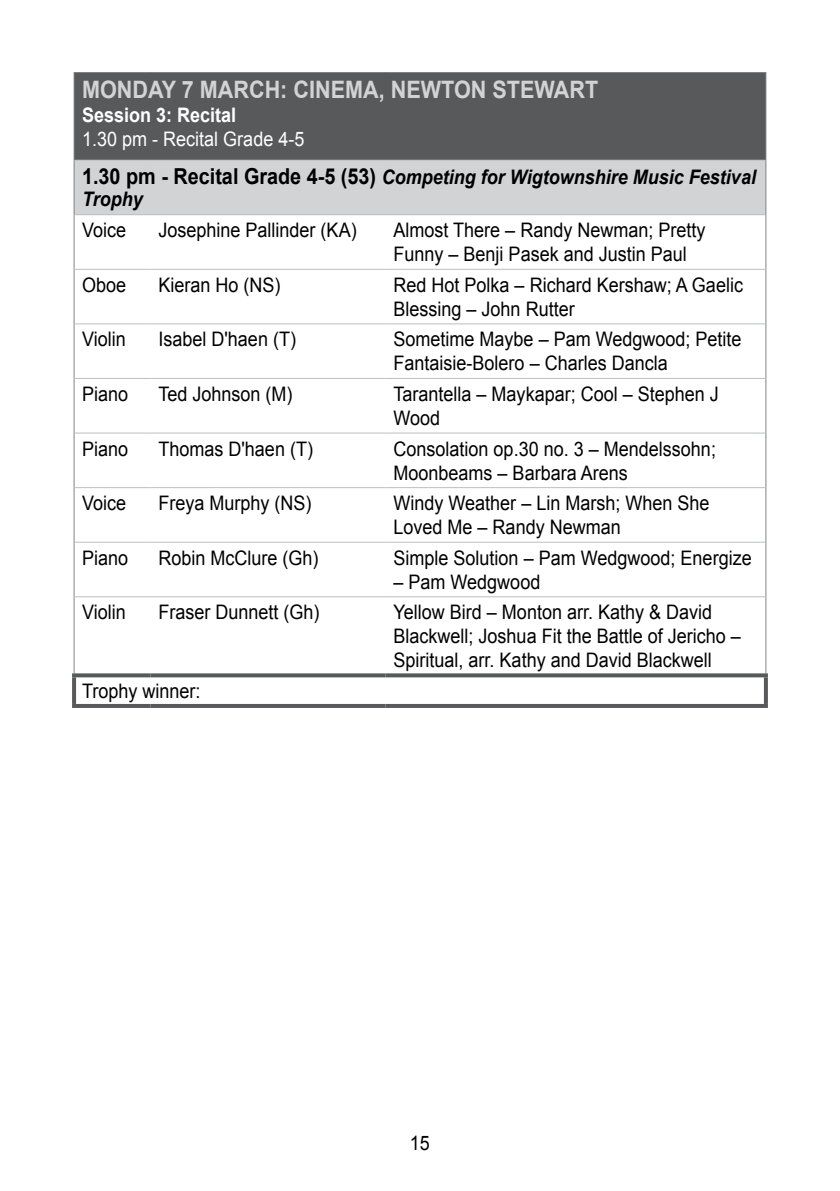
<style>
.page{position:relative;width:840px;height:1191px;background:#fff}
.page>*{position:absolute;margin:0;border:0;box-sizing:border-box;transform-origin:0 0}
.t1{font:700 24px "Arial";color:#d1d3d4;scale:.9 1}
.t2{font:20px/24px "Arial";color:#000;scale:.9 1}
.t3{font:italic 700 20px/38.2px "Arial";color:#000;scale:.9 1}
.t4{font:700 20px "Arial";color:#fff;scale:.9 1}
.s1{font-weight:400;font-style:normal;color:#fff}
.s2{font-style:normal;font-size:22px}
</style>
<div class="page">
<div style="left:74px;top:72px;width:691px;height:88px;background:#58595b"></div>
<div style="left:74px;top:160px;width:691px;height:55px;background:#d1d3d4"></div>
<hr style="left:74px;top:72px;width:76px;height:1px;background:#808285">
<hr style="left:74px;top:73px;width:1px;height:87px;background:#808285">
<hr style="left:150px;top:72px;width:235px;height:1px;background:#808285">
<hr style="left:385px;top:72px;width:381px;height:1px;background:#808285">
<hr style="left:765px;top:73px;width:1px;height:87px;background:#808285">
<hr style="left:74px;top:160px;width:1px;height:55px;background:#808285">
<hr style="left:765px;top:160px;width:1px;height:55px;background:#808285">
<hr style="left:74px;top:215px;width:1px;height:54px;background:#808285">
<hr style="left:765px;top:215px;width:1px;height:54px;background:#808285">
<hr style="left:74px;top:269px;width:1px;height:55px;background:#808285">
<hr style="left:765px;top:269px;width:1px;height:55px;background:#808285">
<hr style="left:74px;top:324px;width:1px;height:54px;background:#808285">
<hr style="left:765px;top:324px;width:1px;height:54px;background:#808285">
<hr style="left:74px;top:378px;width:1px;height:55px;background:#808285">
<hr style="left:765px;top:378px;width:1px;height:55px;background:#808285">
<hr style="left:74px;top:433px;width:1px;height:54px;background:#808285">
<hr style="left:765px;top:433px;width:1px;height:54px;background:#808285">
<hr style="left:74px;top:487px;width:1px;height:55px;background:#808285">
<hr style="left:765px;top:487px;width:1px;height:55px;background:#808285">
<hr style="left:74px;top:542px;width:1px;height:55px;background:#808285">
<hr style="left:765px;top:542px;width:1px;height:55px;background:#808285">
<hr style="left:74px;top:597px;width:1px;height:76px;background:#808285">
<hr style="left:765px;top:597px;width:1px;height:76px;background:#808285">
<hr style="left:74px;top:160px;width:76px;height:1px;background:#bcbec0">
<hr style="left:150px;top:160px;width:235px;height:1px;background:#bcbec0">
<hr style="left:385px;top:160px;width:380px;height:1px;background:#bcbec0">
<hr style="left:74px;top:214px;width:76px;height:1px;background:#bcbec0">
<hr style="left:150px;top:214px;width:235px;height:1px;background:#bcbec0">
<hr style="left:385px;top:214px;width:380px;height:1px;background:#bcbec0">
<hr style="left:74px;top:269px;width:76px;height:1px;background:#bcbec0">
<hr style="left:150px;top:269px;width:235px;height:1px;background:#bcbec0">
<hr style="left:385px;top:269px;width:380px;height:1px;background:#bcbec0">
<hr style="left:74px;top:323px;width:76px;height:1px;background:#bcbec0">
<hr style="left:150px;top:323px;width:235px;height:1px;background:#bcbec0">
<hr style="left:385px;top:323px;width:380px;height:1px;background:#bcbec0">
<hr style="left:74px;top:378px;width:76px;height:1px;background:#bcbec0">
<hr style="left:150px;top:378px;width:235px;height:1px;background:#bcbec0">
<hr style="left:385px;top:378px;width:380px;height:1px;background:#bcbec0">
<hr style="left:74px;top:432px;width:76px;height:1px;background:#bcbec0">
<hr style="left:150px;top:432px;width:235px;height:1px;background:#bcbec0">
<hr style="left:385px;top:432px;width:380px;height:1px;background:#bcbec0">
<hr style="left:74px;top:487px;width:76px;height:1px;background:#bcbec0">
<hr style="left:150px;top:487px;width:235px;height:1px;background:#bcbec0">
<hr style="left:385px;top:487px;width:380px;height:1px;background:#bcbec0">
<hr style="left:74px;top:542px;width:76px;height:1px;background:#bcbec0">
<hr style="left:150px;top:542px;width:235px;height:1px;background:#bcbec0">
<hr style="left:385px;top:542px;width:380px;height:1px;background:#bcbec0">
<hr style="left:74px;top:596px;width:76px;height:1px;background:#bcbec0">
<hr style="left:150px;top:596px;width:235px;height:1px;background:#bcbec0">
<hr style="left:385px;top:596px;width:380px;height:1px;background:#bcbec0">
<svg style="left:72px;top:673px;width:78px;height:4px"></svg>
<hr style="left:72px;top:677px;width:4px;height:27px;background:#58595b">
<svg style="left:150px;top:673px;width:235px;height:4px"></svg>
<svg style="left:385px;top:673px;width:382px;height:4px;background:#67686a"></svg>
<svg style="left:763px;top:677px;width:4px;height:27px"></svg>
<hr style="left:72px;top:704px;width:78px;height:4px;background:#58595b">
<hr style="left:150px;top:704px;width:235px;height:4px;background:#58595b">
<hr style="left:385px;top:704px;width:382px;height:4px;background:#58595b">
<p class="t1" style="left:82px;top:74px;width:574px">MONDAY 7 march : CINEMA, NEWTON STEWART</p>
<p class="t4" style="left:82px;top:102px;width:173px">Session 3: Recital</p>
<p class="t3" style="left:82px;top:121px;width:749px"><span class="s1">1.30 pm - Recital Grade 4-5<br></span><span class="s2">1.30 pm - Recital Grade 4-5 (53)</span> Competing for Wigtownshire Music Festival</p>
<p class="t3" style="left:82px;top:181px;width:69px">Trophy</p>
<p class="t2" style="left:82px;top:218px;width:50px">Voice</p>
<p class="t2" style="left:158px;top:218px;width:222px">Josephine Pallinder (KA)</p>
<p class="t2" style="left:393px;top:218px;width:348px">Almost There – Randy Newman; Pretty<br>Funny – Benji Pasek and Justin Paul</p>
<p class="t2" style="left:82px;top:273px;width:50px">Oboe</p>
<p class="t2" style="left:158px;top:273px;width:137px">Kieran Ho (NS)</p>
<p class="t2" style="left:393px;top:273px;width:389px">Red Hot Polka – Richard Kershaw; A Gaelic<br>Blessing – John Rutter</p>
<p class="t2" style="left:82px;top:328px;width:50px">Violin</p>
<p class="t2" style="left:158px;top:328px;width:154px">Isabel D'haen (T)</p>
<p class="t2" style="left:393px;top:328px;width:388px">Sometime Maybe – Pam Wedgwood; Petite<br>Fantaisie-Bolero – Charles Dancla</p>
<p class="t2" style="left:82px;top:382px;width:53px">Piano</p>
<p class="t2" style="left:158px;top:382px;width:150px">Ted Johnson (M)</p>
<p class="t2" style="left:393px;top:382px;width:363px">Tarantella – Maykapar; Cool – Stephen J<br>Wood</p>
<p class="t2" style="left:82px;top:437px;width:53px">Piano</p>
<p class="t2" style="left:158px;top:437px;width:173px">Thomas D'haen (T)</p>
<p class="t2" style="left:393px;top:437px;width:359px">Consolation op.30 no. 3 – Mendelssohn;<br>Moonbeams – Barbara Arens</p>
<p class="t2" style="left:82px;top:491px;width:50px">Voice</p>
<p class="t2" style="left:158px;top:491px;width:172px">Freya Murphy (NS)</p>
<p class="t2" style="left:393px;top:491px;width:352px">Windy Weather – Lin Marsh; When She<br>Loved Me – Randy Newman</p>
<p class="t2" style="left:82px;top:546px;width:53px">Piano</p>
<p class="t2" style="left:158px;top:546px;width:179px">Robin McClure (Gh)</p>
<p class="t2" style="left:393px;top:546px;width:399px">Simple Solution – Pam Wedgwood; Energize</p>
<p class="t2" style="left:393px;top:570px;width:165px">– Pam Wedgwood</p>
<p class="t2" style="left:82px;top:600px;width:50px">Violin</p>
<p class="t2" style="left:158px;top:600px;width:180px">Fraser Dunnett (Gh)</p>
<p class="t2" style="left:393px;top:600px;width:387px">Yellow Bird – Monton arr. Kathy &amp; David<br>Blackwell; Joshua Fit the Battle of Jericho –<br>Spiritual, arr. Kathy and David Blackwell</p>
<p class="t2" style="left:82px;top:679px;width:133px">Trophy winner:</p>
<p class="t2" style="left:410px;top:1130px;width:24px">15</p>
</div>
